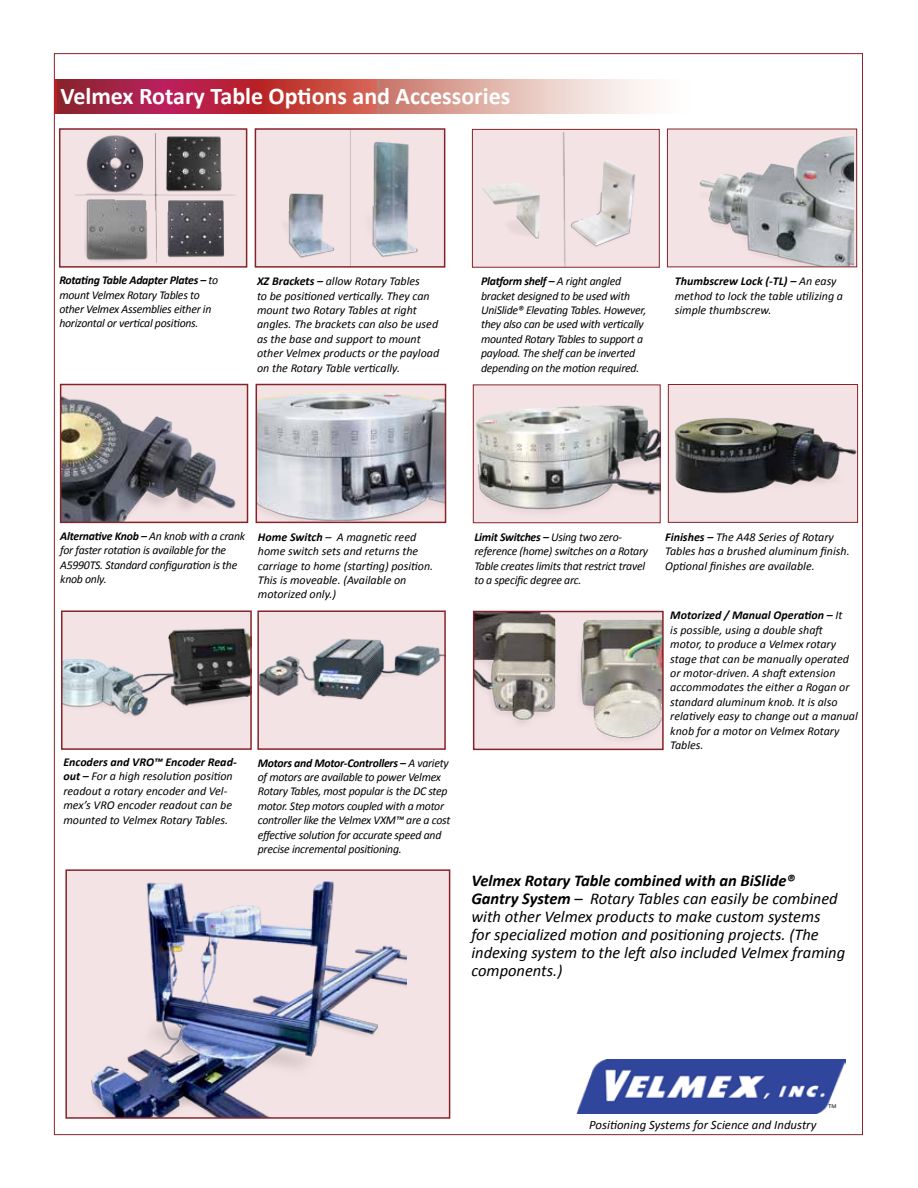
<style>
.page{position:relative;width:918px;height:1188px;background:#fff}
.page>*{position:absolute;margin:0;border:0;box-sizing:border-box;transform-origin:0 0}
.t1{font:700 24px "Calibri";color:#fff}
.t2{font:italic 16.5px/18px "Calibri";color:#000}
.t3{font:italic 12.75px "Calibri";color:#000}
.t4{font:italic 12px/14.4px "Calibri";letter-spacing:-.01em;color:#000}
.t5{font:5.85px "Calibri";color:#000}
.s1{font-weight:700}
</style>
<div class="page">
<img style="left:577px;top:1060px;width:269px;height:54px">
<svg style="left:54px;top:79px;width:596px;height:35px;background:#cb6f75"></svg>
<div style="left:255px;top:129px;width:190px;height:138px;background:#f4e3e5"></div>
<img style="left:288px;top:131px;width:130px;height:134px">
<div style="left:255px;top:128px;width:190px;height:140px;border:2px solid #86232a"></div>
<div style="left:60px;top:129px;width:187px;height:138px;background:#f4e3e5"></div>
<img style="left:75px;top:134px;width:161px;height:129px">
<div style="left:59px;top:128px;width:188px;height:140px;border:2px solid #86232a"></div>
<div style="left:667px;top:129px;width:190px;height:138px;background:#f4e3e5"></div>
<img style="left:699px;top:136px;width:154px;height:129px">
<div style="left:667px;top:129px;width:190px;height:138px;border:1px solid #86232a"></div>
<div style="left:472px;top:129px;width:187px;height:138px;background:#f4e3e5"></div>
<img style="left:482px;top:133px;width:153px;height:133px">
<div style="left:472px;top:129px;width:188px;height:139px;border:1px solid #86232a"></div>
<img style="left:259px;top:387px;width:184px;height:133px">
<div style="left:256px;top:384px;width:190px;height:139px;border:2px solid #86232a"></div>
<div style="left:61px;top:385px;width:187px;height:137px;background:#f4e3e5"></div>
<img style="left:63px;top:396px;width:173px;height:124px">
<div style="left:60px;top:384px;width:188px;height:139px;border:2px solid #86232a"></div>
<img style="left:670px;top:386px;width:186px;height:135px">
<div style="left:668px;top:384px;width:190px;height:139px;border:1px solid #86232a"></div>
<img style="left:475px;top:387px;width:184px;height:134px">
<div style="left:473px;top:385px;width:188px;height:138px;border:1px solid #86232a"></div>
<img style="left:476px;top:614px;width:185px;height:133px">
<div style="left:473px;top:611px;width:191px;height:139px;border:2px solid #86232a"></div>
<div style="left:66px;top:870px;width:384px;height:248px;background:#f4e3e5"></div>
<img style="left:91px;top:881px;width:316px;height:235px">
<div style="left:65px;top:869px;width:385px;height:250px;border:2px solid #86232a"></div>
<img style="left:64px;top:613px;width:185px;height:134px">
<div style="left:61px;top:610px;width:191px;height:140px;border:2px solid #86232a"></div>
<img style="left:260px;top:613px;width:183px;height:134px">
<div style="left:257px;top:610px;width:189px;height:140px;border:2px solid #86232a"></div>
<h1 class="t1" style="left:60px;top:81px;width:451px">Velmex Rotary Table Options and Accessories</h1>
<p class="t4" style="left:59px;top:273px;width:160px"><span class="s1">Rotating Table Adapter Plates –</span> to mount Velmex Rotary Tables to other Velmex Assemblies either in horizontal or vertical positions.</p>
<p class="t4" style="left:257px;top:274px;width:184px"><span class="s1">XZ Brackets –</span> allow Rotary Tables<br>to be positioned vertically. They can mount two Rotary Tables at right angles. The brackets can also be used as the base and support to mount other Velmex products or the payload on the Rotary Table vertically.</p>
<p class="t4" style="left:481px;top:274px;width:167px"><span class="s1">Platform shelf –</span> A right angled bracket designed to be used with UniSlide® Elevating Tables. However, they also can be used with vertically mounted Rotary Tables to support a payload. The shelf can be inverted depending on the motion required.</p>
<p class="t4" style="left:675px;top:274px;width:170px"><span class="s1">Thumbscrew Lock (-TL) –</span> An easy method to lock the table utilizing a simple thumbscrew.</p>
<p class="t4" style="left:60px;top:528px;width:187px"><span class="s1">Alternative Knob –</span> An knob with a crank for faster rotation is available for the<br>A5990TS. Standard configuration is the knob only.</p>
<p class="t4" style="left:258px;top:529px;width:177px"><span class="s1">Home Switch</span> – A magnetic reed home switch sets and returns the carriage to home (starting) position.<br>This is moveable. (Available on motorized only.)</p>
<p class="t4" style="left:475px;top:529px;width:175px"><span class="s1">Limit Switches –</span> Using two zero&shy;reference (home) switches on a Rotary Table creates limits that restrict travel to a specific degree arc.</p>
<p class="t4" style="left:665px;top:529px;width:186px"><span class="s1">Finishes –</span> The A48 Series of Rotary<br>Tables has a brushed aluminum finish.<br>Optional finishes are available.</p>
<p class="t4" style="left:670px;top:608px;width:189px"><span class="s1">Motorized / Manual Operation –</span> It<br>is possible, using a double shaft motor, to produce a Velmex rotary stage that can be manually operated or motor-driven. A shaft extension accommodates the either a Rogan or standard aluminum knob. It is also relatively easy to change out a manual knob for a motor on Velmex Rotary<br>Tables.</p>
<p class="t4" style="left:63px;top:754px;width:175px"><span class="s1">Encoders and VRO™ Encoder Read&shy;out –</span> For a high resolution position readout a rotary encoder and Vel&shy;mex’s VRO encoder readout can be mounted to Velmex Rotary Tables.</p>
<p class="t4" style="left:258px;top:755px;width:194px"><span class="s1">Motors and Motor-Controllers –</span> A variety of motors are available to power Velmex Rotary Tables, most popular is the DC step motor. Step motors coupled with a motor controller like the Velmex VXM™ are a cost effective solution for accurate speed and precise incremental positioning.</p>
<p class="t2" style="left:471px;top:871px;width:375px"><span class="s1">Velmex Rotary Table combined with an BiSlide® Gantry System</span> – Rotary Tables can easily be combined with other Velmex products to make custom systems<br>for specialized motion and positioning projects. (The indexing system to the left also included Velmex framing components.)</p>
<p class="t3" style="left:589px;top:1116px;width:229px">Positioning Systems for Science and Industry</p>
<p class="t5" style="left:829px;top:1103px;width:9px">TM</p>
</div>
